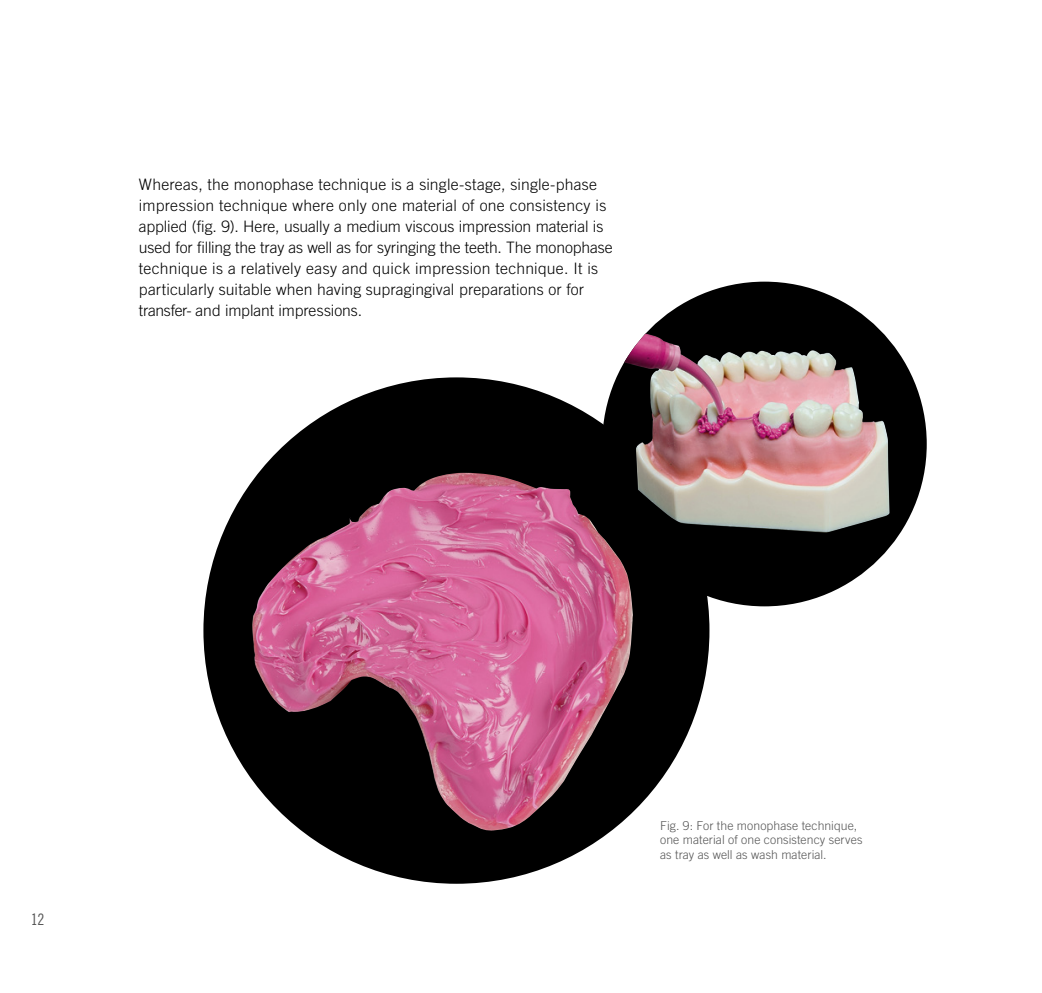
<style>
.page{position:relative;width:1042px;height:993px;background:#fff}
.page>*{position:absolute;margin:0;border:0;box-sizing:border-box;transform-origin:0 0}
.t1{font:300 15.75px/21px "Trade Gothic LT Com";letter-spacing:.01em;color:#000}
.t2{font:15.75px "Trade Gothic LT Com Cn 18";color:#565656}
.t3{font:300 12.25px/14.7px "Trade Gothic LT Com";letter-spacing:.01em;color:#565656}
</style>
<div class="page">
<div style="left:203px;top:377px;width:506px;height:506px;background:#000;border-radius:50%"></div>
<img style="left:251px;top:472px;width:382px;height:359px">
<div style="left:602px;top:281px;width:325px;height:325px;background:#000;border-radius:50%"></div>
<img style="left:624px;top:336px;width:265px;height:196px">
<p class="t1" style="left:139px;top:173px;width:475px">Whereas, the monophase technique is a single-stage, single-phase impression technique where only one material of one consistency is applied (fig. 9). Here, usually a medium viscous impression material is used for filling the tray as well as for syringing the teeth. The monophase technique is a relatively easy and quick impression technique. It is particularly suitable when having supragingival preparations or for transfer- and implant impressions.</p>
<p class="t2" style="left:31px;top:910px;width:15px">12</p>
<p class="t3" style="left:660px;top:817px;width:204px">Fig. 9: For the monophase technique, one material of one consistency serves as tray as well as wash material.</p>
</div>
